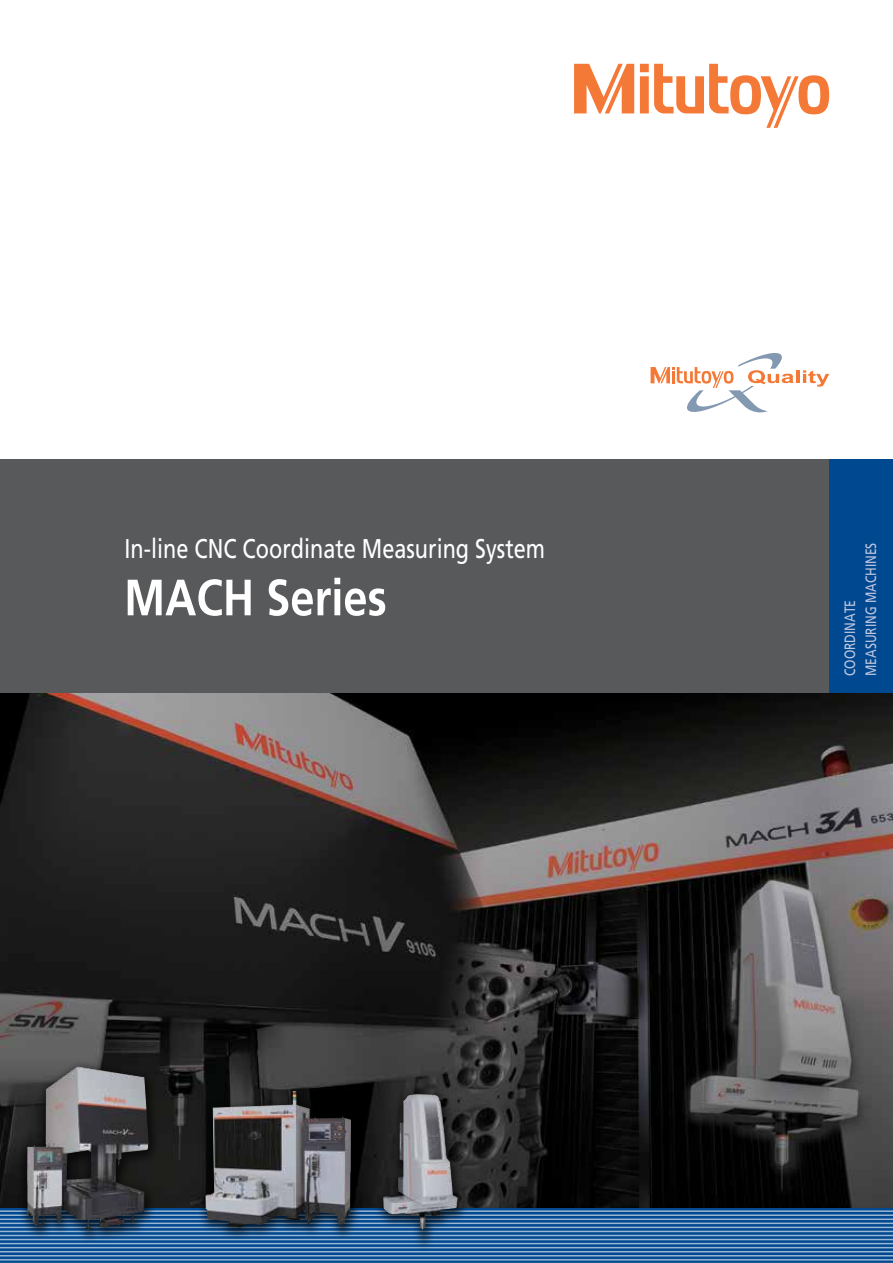
<style>
.page{position:relative;width:893px;height:1263px;background:#fff}
.page>*{position:absolute;margin:0;border:0;box-sizing:border-box;transform-origin:0 0}
.t1{font:700 51px "Mitutoyo Frutiger";color:#fff}
.t2{font:27.15px "Mitutoyo Frutiger";color:#fff}
.t3{font:15px/21px "Mitutoyo Frutiger";color:#bfc6e0}
</style>
<div class="page">
<svg style="left:0;top:1208px;width:893px;height:54px;background:#145798"></svg>
<hr style="left:0;top:1259px;width:893px;height:1px;background:#fff">
<hr style="left:0;top:1255px;width:893px;height:1px;background:#fff">
<hr style="left:0;top:1251px;width:893px;height:1px;background:#fff">
<hr style="left:0;top:1247px;width:893px;height:1px;background:#fff">
<hr style="left:0;top:1243px;width:893px;height:1px;background:#fff">
<hr style="left:0;top:1239px;width:893px;height:1px;background:#fff">
<hr style="left:0;top:1235px;width:893px;height:1px;background:#fff">
<hr style="left:0;top:1231px;width:893px;height:1px;background:#fff">
<hr style="left:0;top:1226px;width:893px;height:2px;background:#fff">
<hr style="left:0;top:1222px;width:893px;height:2px;background:#fff">
<hr style="left:0;top:1218px;width:893px;height:2px;background:#fff">
<hr style="left:0;top:1214px;width:893px;height:2px;background:#fff">
<hr style="left:0;top:1210px;width:893px;height:2px;background:#fff">
<img style="left:0;top:693px;width:893px;height:515px">
<div style="left:18px;top:1059px;width:142px;height:185px;background:#000;opacity:.65"></div>
<img style="left:27px;top:1066px;width:50px;height:160px">
<div style="left:196px;top:1084px;width:167px;height:157px;background:#000;opacity:.65"></div>
<img style="left:205px;top:1091px;width:146px;height:137px">
<div style="left:374px;top:1087px;width:96px;height:165px;background:#000;opacity:.65"></div>
<img style="left:383px;top:1094px;width:39px;height:143px">
<div style="left:0;top:459px;width:893px;height:234px;background:#58595b"></div>
<div style="left:829px;top:459px;width:64px;height:234px;background:#004990"></div>
<svg style="left:574px;top:64px;width:255px;height:64px"></svg>
<svg style="left:651px;top:353px;width:178px;height:59px"></svg>
<p class="t2" style="left:125px;top:532px;width:422px">In-line CNC Coordinate Measuring System</p>
<p class="t3" style="left:839px;top:676px;width:135px;rotate:-90deg">COORDINATE<br>MEASURING MACHINES</p>
<h1 class="t1" style="left:124px;top:567px;width:264px">MACH Series</h1>
</div>
